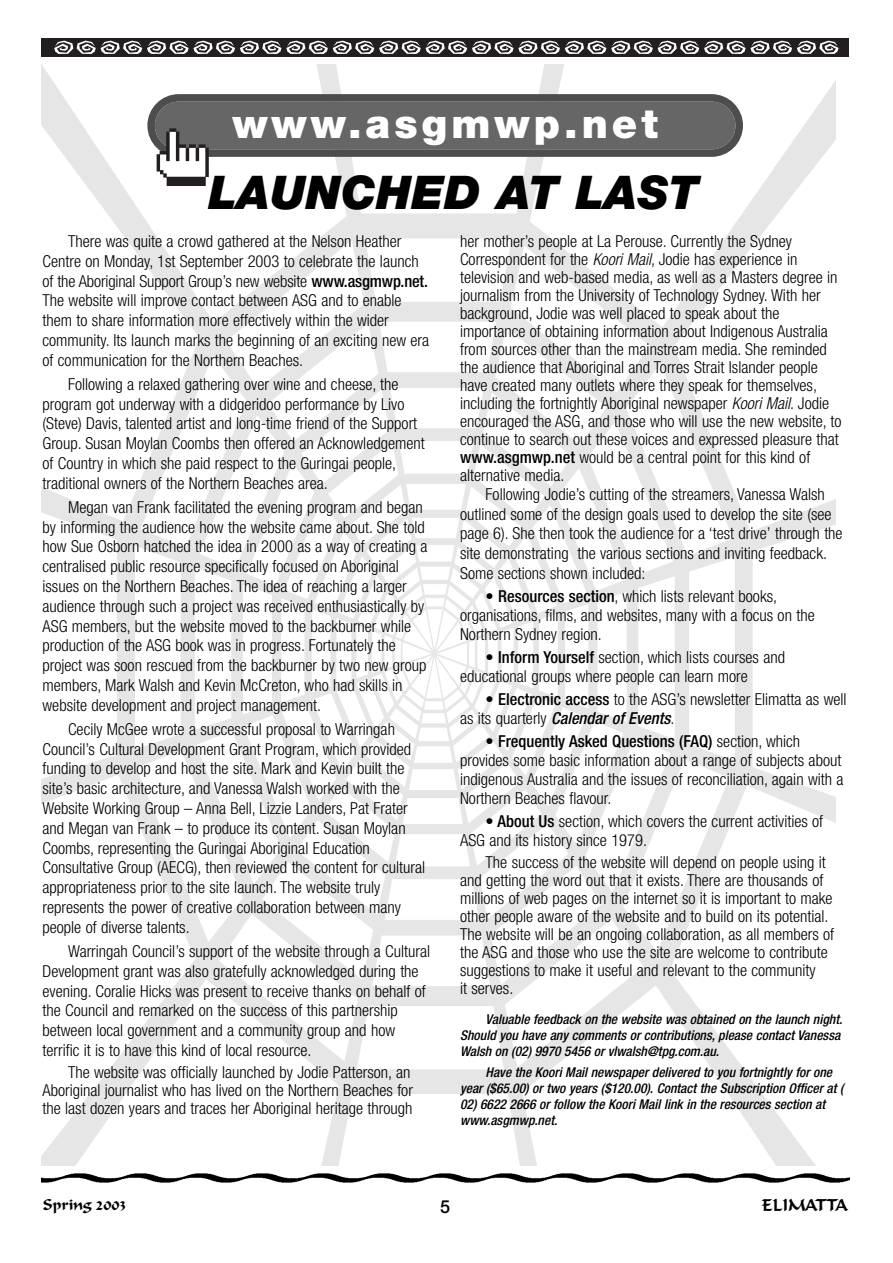
<style>
.page{position:relative;width:893px;height:1263px;background:#fff}
.page>*{position:absolute;margin:0;border:0;box-sizing:border-box;transform-origin:0 0}
.t1{font:italic 900 46.5px "Helvetica Neue";color:#000}
.t2{font:900 40.5px "Helvetica Neue";letter-spacing:.1em;color:#fff}
.t3{font:500 18px "Helvetica Neue";color:#000}
.t4{font:300 condensed 16.5px/19.8px "Helvetica Neue";color:#000}
.t5{font:16.5px "Formal Script 421 BT";color:#000}
.t6{font:15px "Formal Script 421 BT";color:#000}
.t7{font:italic 500 condensed 13.5px/16.2px "Helvetica Neue";color:#000}
.s1{font-weight:500}
.s2{font-style:italic}
.s3{font-weight:500;font-style:italic}
</style>
<div class="page">
<img style="left:41px;top:1173px;width:808px;height:10px">
<div style="left:41px;top:39px;width:807px;height:18px;background:#231f20"></div>
<svg style="left:54px;top:41px;width:784px;height:13px"></svg>
<img style="left:41px;top:65px;width:794px;height:1101px">
<div style="left:155px;top:102px;width:580px;height:47px;background:#666;border-radius:24px"></div>
<div style="left:147px;top:94px;width:596px;height:63px;border:8px solid #4d4d4d;border-radius:28px"></div>
<svg style="left:157px;top:128px;width:52px;height:58px"></svg>
<h2 class="t2" style="left:232px;top:109px;width:427px">www.asgmwp.net</h2>
<h1 class="t1" style="left:208px;top:176px;width:492px">LAUNCHED AT LAST</h1>
<p class="t4" style="left:43px;top:233px;width:388px;text-indent:26px">There was quite a crowd gathered at the Nelson Heather Centre on Monday, 1st September 2003 to celebrate the launch of the Aboriginal Support Group’s new website <span class="s1">www.asgmwp.net.<br></span>The website will improve contact between ASG and to enable them to share information more effectively within the wider community. Its launch marks the beginning of an exciting new era of communication for the Northern Beaches.</p>
<p class="t4" style="left:43px;top:375px;width:383px;text-indent:26px">Following a relaxed gathering over wine and cheese, the program got underway with a didgeridoo performance by Livo (Steve) Davis, talented artist and long-time friend of the Support Group. Susan Moylan Coombs then offered an Acknowledgement of Country in which she paid respect to the Guringai people, traditional owners of the Northern Beaches area.</p>
<p class="t4" style="left:43px;top:499px;width:386px;text-indent:26px">Megan van Frank facilitated the evening program and began by informing the audience how the website came about. She told how Sue Osborn hatched the idea in 2000 as a way of creating a centralised public resource specifically focused on Aboriginal issues on the Northern Beaches. The idea of reaching a larger audience through such a project was received enthusiastically by ASG members, but the website moved to the backburner while production of the ASG book was in progress. Fortunately the project was soon rescued from the backburner by two new group members, Mark Walsh and Kevin McCreton, who had skills in website development and project management.</p>
<p class="t4" style="left:43px;top:721px;width:384px;text-indent:26px">Cecily McGee wrote a successful proposal to Warringah Council’s Cultural Development Grant Program, which provided funding to develop and host the site. Mark and Kevin built the site’s basic architecture, and Vanessa Walsh worked with the Website Working Group – Anna Bell, Lizzie Landers, Pat Frater and Megan van Frank – to produce its content. Susan Moylan Coombs, representing the Guringai Aboriginal Education Consultative Group (AECG), then reviewed the content for cultural appropriateness prior to the site launch. The website truly represents the power of creative collaboration between many people of diverse talents.</p>
<p class="t4" style="left:43px;top:943px;width:389px;text-indent:26px">Warringah Council’s support of the website through a Cultural Development grant was also gratefully acknowledged during the evening. Coralie Hicks was present to receive thanks on behalf of the Council and remarked on the success of this partnership between local government and a community group and how terrific it is to have this kind of local resource.</p>
<p class="t4" style="left:43px;top:1065px;width:372px;line-height:18px;text-indent:26px">The website was officially launched by Jodie Patterson, an<br>Aboriginal journalist who has lived on the Northern Beaches for the last dozen years and traces her Aboriginal heritage through</p>
<p class="t4" style="left:460px;top:233px;width:383px;line-height:18px">her mother’s people at La Perouse. Currently the Sydney Correspondent for the <span class="s2">Koori Mail</span>, Jodie has experience in television and web-based media, as well as a Masters degree in journalism from the University of Technology Sydney. With her background, Jodie was well placed to speak about the importance of obtaining information about Indigenous Australia from sources other than the mainstream media. She reminded the audience that Aboriginal and Torres Strait Islander people have created many outlets where they speak for themselves, including the fortnightly Aboriginal newspaper <span class="s2">Koori Mail</span>. Jodie encouraged the ASG, and those who will use the new website, to continue to search out these voices and expressed pleasure that <span class="s1">www.asgmwp.net</span> would be a central point for this kind of alternative media.</p>
<p class="t4" style="left:460px;top:486px;width:384px;text-indent:26px">Following Jodie’s cutting of the streamers, Vanessa Walsh outlined some of the design goals used to develop the site (see page 6). She then took the audience for a ‘test drive’ through the site demonstrating the various sections and inviting feedback.<br>Some sections shown included:</p>
<p class="t4" style="left:460px;top:588px;width:356px;line-height:18.9px;text-indent:26px"><span class="s1">• Resources section</span>, which lists relevant books, organisations, films, and websites, many with a focus on the<br>Northern Sydney region.</p>
<p class="t4" style="left:460px;top:649px;width:326px;line-height:18.9px;text-indent:26px"><span class="s1">• Inform Yourself</span> section, which lists courses and educational groups where people can learn more</p>
<p class="t4" style="left:460px;top:691px;width:388px;line-height:18.9px;text-indent:26px"><span class="s1">• Electronic access</span> to the ASG’s newsletter Elimatta as well as its quarterly <span class="s3">Calendar of Events</span>.</p>
<p class="t4" style="left:460px;top:733px;width:385px;line-height:18.9px;text-indent:26px"><span class="s1">• Frequently Asked Questions (FAQ)</span> section, which provides some basic information about a range of subjects about indigenous Australia and the issues of reconciliation, again with a Northern Beaches flavour.</p>
<p class="t4" style="left:460px;top:813px;width:365px;line-height:18.9px;text-indent:26px"><span class="s1">• About Us</span> section, which covers the current activities of<br>ASG and its history since 1979.</p>
<p class="t4" style="left:460px;top:855px;width:375px;line-height:18px;text-indent:26px">The success of the website will depend on people using it and getting the word out that it exists. There are thousands of millions of web pages on the internet so it is important to make other people aware of the website and to build on its potential.<br>The website will be an ongoing collaboration, as all members of the ASG and those who use the site are welcome to contribute suggestions to make it useful and relevant to the community<br>it serves.</p>
<p class="t7" style="left:460px;top:1012px;width:384px;text-indent:26px">Valuable feedback on the website was obtained on the launch night.<br>Should you have any comments or contributions, please contact Vanessa<br>Walsh on (02) 9970 5456 or vlwalsh@tpg.com.au.</p>
<p class="t7" style="left:460px;top:1065px;width:385px;text-indent:26px">Have the Koori Mail newspaper delivered to you fortnightly for one year ($65.00) or two years ($120.00). Contact the Subscription Officer at (</p>
<p class="t7" style="left:460px;top:1097px;width:367px">02) 6622 2666 or follow the Koori Mail link in the resources section at www.asgmwp.net.</p>
<p class="t6" style="left:43px;top:1199px;width:85px">Spring 2003</p>
<p class="t3" style="left:440px;top:1200px;width:12px">5</p>
<p class="t5" style="left:761px;top:1199px;width:88px">ELIMATTA</p>
</div>
